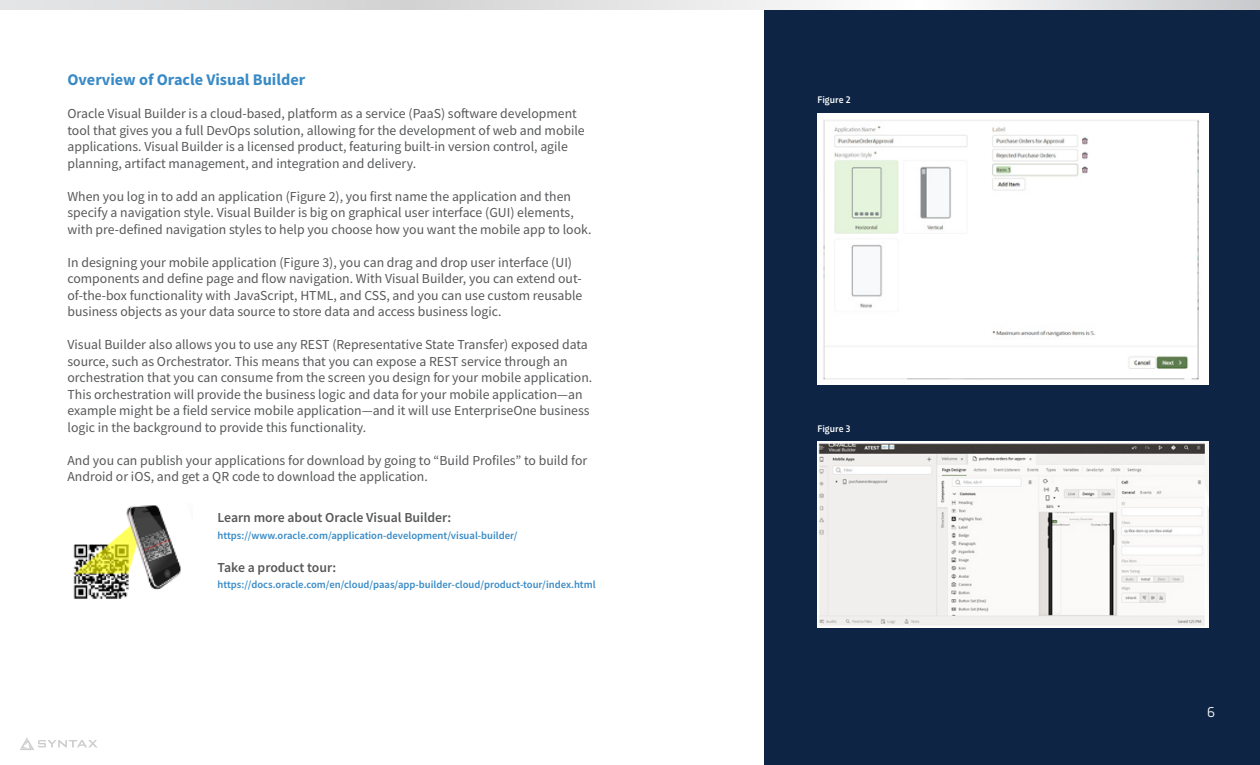
<style>
.page{position:relative;width:1260px;height:765px;background:#fff}
.page>*{position:absolute;margin:0;border:0;box-sizing:border-box;transform-origin:0 0}
.t1{font:700 16.25px "Source Sans Pro";color:#388ac6}
.t2{font:15px "Trasandina";color:#fff}
.t3{font:13.75px/16.5px "Source Sans Pro";color:#57585a}
.t4{font:600 13.75px "Source Sans Pro";color:#57585a}
.t5{font:600 10.62px "Source Sans Pro";color:#388ac6}
.t6{font:500 10px "Trasandina";color:#fff}
</style>
<div class="page">
<div style="left:764px;top:5px;width:496px;height:760px;background:#0d2445"></div>
<svg style="left:0;top:0;width:1260px;height:10px;background:#e3e3e4"></svg>
<svg style="left:20px;top:738px;width:78px;height:12px"></svg>
<img style="left:818px;top:113px;width:390px;height:272px">
<img style="left:818px;top:441px;width:390px;height:187px">
<img style="left:73px;top:505px;width:108px;height:94px">
<p class="t1" style="left:68px;top:69px;width:239px">Overview of Oracle Visual Builder</p>
<p class="t3" style="left:68px;top:105px;width:519px">Oracle Visual Builder is a cloud-based, platform as a service (PaaS) software development tool that gives you a full DevOps solution, allowing for the development of web and mobile applications. Visual Builder is a licensed product, featuring built-in version control, agile planning, artifact management, and integration and delivery.</p>
<p class="t3" style="left:68px;top:188px;width:526px">When you log in to add an application (Figure 2), you first name the application and then specify a navigation style. Visual Builder is big on graphical user interface (GUI) elements, with pre-defined navigation styles to help you choose how you want the mobile app to look.</p>
<p class="t3" style="left:68px;top:254px;width:516px">In designing your mobile application (Figure 3), you can drag and drop user interface (UI) components and define page and flow navigation. With Visual Builder, you can extend out&shy;of-the-box functionality with JavaScript, HTML, and CSS, and you can use custom reusable business objects as your data source to store data and access business logic.</p>
<p class="t3" style="left:68px;top:336px;width:526px">Visual Builder also allows you to use any REST (Representative State Transfer) exposed data source, such as Orchestrator. This means that you can expose a REST service through an orchestration that you can consume from the screen you design for your mobile application.<br>This orchestration will provide the business logic and data for your mobile application—an example might be a field service mobile application—and it will use EnterpriseOne business logic in the background to provide this functionality.</p>
<p class="t3" style="left:68px;top:452px;width:521px">And you can publish your applications for download by going to “Build Profiles” to build for<br>Android or iOS, and get a QR code to download the application.</p>
<p class="t4" style="left:218px;top:509px;width:235px">Learn more about Oracle Visual Builder:</p>
<p class="t5" style="left:218px;top:528px;width:302px">https://www.oracle.com/application-development/visual-builder/</p>
<p class="t4" style="left:218px;top:558px;width:120px">Take a product tour:</p>
<p class="t5" style="left:218px;top:578px;width:380px">https://docs.oracle.com/en/cloud/paas/app-builder-cloud/product-tour/index.html</p>
<p class="t6" style="left:818px;top:92px;width:35px">Figure 2</p>
<p class="t6" style="left:818px;top:421px;width:35px">Figure 3</p>
<p class="t2" style="left:1207px;top:701px;width:9px">6</p>
</div>
